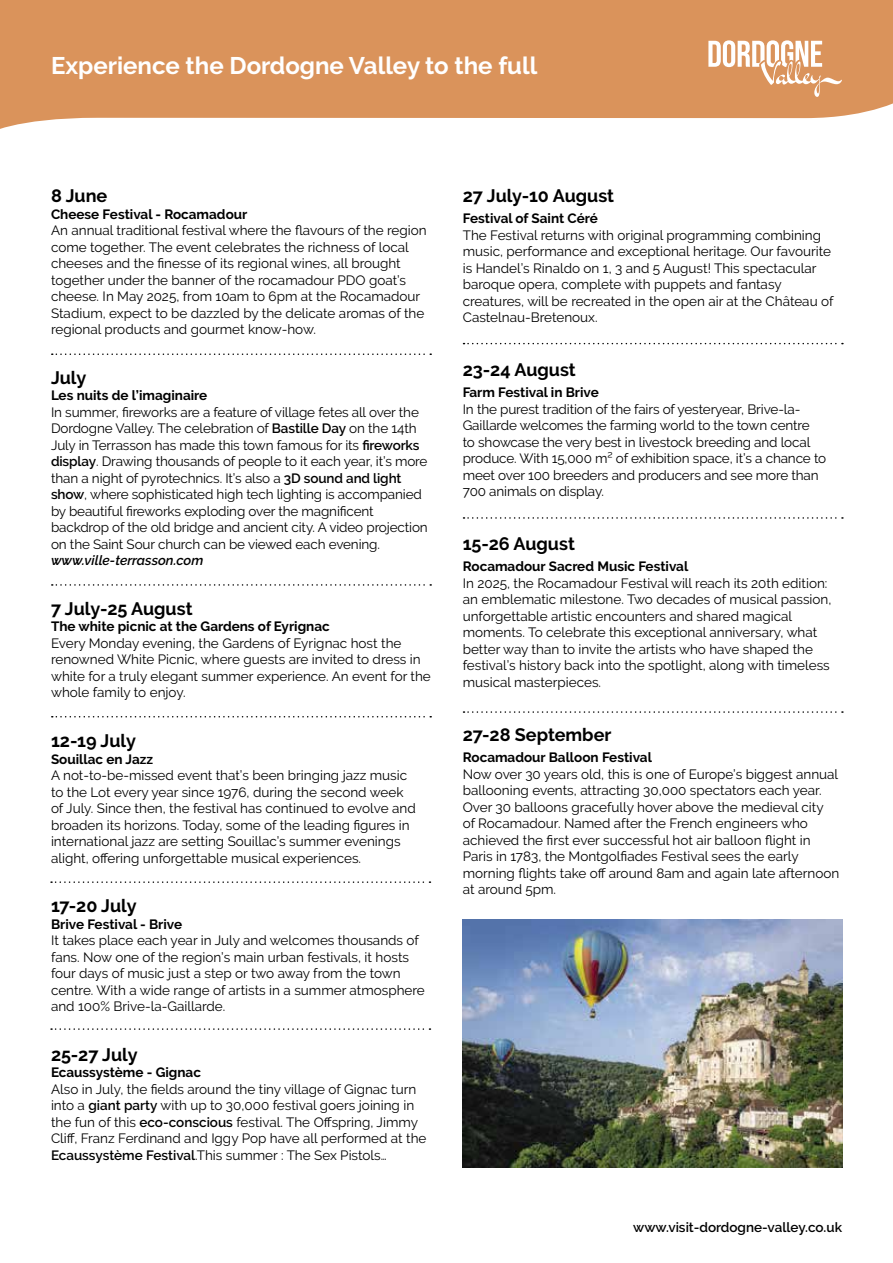
<style>
.page{position:relative;width:893px;height:1263px;background:#fff}
.page>*{position:absolute;margin:0;border:0;box-sizing:border-box;transform-origin:0 0}
.t1{font:700 24px "Raleway";color:#fff}
.t2{font:700 18px "Raleway";color:#000}
.t3{font:13.5px/16.5px "Raleway";color:#000}
.t4{font:700 13.5px "Raleway";color:#000}
.t5{font:600 13.5px "Raleway";color:#000}
.t6{font:italic 600 13.5px "Raleway";color:#000}
.s1{font-weight:600}
</style>
<div class="page">
<svg style="left:0;top:0;width:893px;height:129px;background:#dd9c6a"></svg>
<svg style="left:708px;top:40px;width:134px;height:57px"></svg>
<svg style="left:52px;top:353px;width:379px;height:2px"></svg>
<svg style="left:52px;top:584px;width:379px;height:2px"></svg>
<svg style="left:52px;top:716px;width:379px;height:1px"></svg>
<svg style="left:51px;top:881px;width:379px;height:2px"></svg>
<svg style="left:463px;top:343px;width:380px;height:1px"></svg>
<svg style="left:463px;top:517px;width:380px;height:2px"></svg>
<svg style="left:463px;top:711px;width:380px;height:2px"></svg>
<img style="left:463px;top:919px;width:380px;height:249px">
<svg style="left:51px;top:1028px;width:379px;height:2px"></svg>
<h1 class="t1" style="left:51px;top:51px;width:488px">Experience the Dordogne Valley to the full</h1>
<h2 class="t2" style="left:51px;top:186px;width:58px">8 June</h2>
<p class="t4" style="left:51px;top:206px;width:198px">Cheese Festival - Rocamadour</p>
<p class="t3" style="left:51px;top:222px;width:377px">An annual traditional festival where the flavours of the region come together. The event celebrates the richness of local cheeses and the finesse of its regional wines, all brought together under the banner of the rocamadour PDO goat’s cheese. In May 2025, from 10am to 6pm at the Rocamadour Stadium, expect to be dazzled by the delicate aromas of the regional products and gourmet know-how.</p>
<h2 class="t2" style="left:51px;top:367px;width:37px">July</h2>
<p class="t4" style="left:51px;top:388px;width:158px">Les nuits de l’imaginaire</p>
<p class="t3" style="left:51px;top:404px;width:378px">In summer, fireworks are a feature of village fetes all over the Dordogne Valley. The celebration of <span class="s1">Bastille Day</span> on the 14th July in Terrasson has made this town famous for its <span class="s1">fireworks display</span>. Drawing thousands of people to it each year, it’s more than a night of pyrotechnics. It’s also a <span class="s1">3D sound and light show</span>, where sophisticated high tech lighting is accompanied by beautiful fireworks exploding over the magnificent backdrop of the old bridge and ancient city. A video projection on the Saint Sour church can be viewed each evening.</p>
<p class="t6" style="left:51px;top:553px;width:154px">www.ville-terrasson.com</p>
<h2 class="t2" style="left:51px;top:598px;width:143px">7 July-25 August</h2>
<p class="t4" style="left:51px;top:619px;width:280px">The white picnic at the Gardens of Eyrignac</p>
<p class="t3" style="left:51px;top:635px;width:381px">Every Monday evening, the Gardens of Eyrignac host the renowned White Picnic, where guests are invited to dress in white for a truly elegant summer experience. An event for the whole family to enjoy.</p>
<h2 class="t2" style="left:51px;top:730px;width:86px">12-19 July</h2>
<p class="t4" style="left:51px;top:751px;width:104px">Souillac en Jazz</p>
<p class="t3" style="left:51px;top:767px;width:366px">A not-to-be-missed event that’s been bringing jazz music to the Lot every year since 1976, during the second week of July. Since then, the festival has continued to evolve and broaden its horizons. Today, some of the leading figures in international jazz are setting Souillac’s summer evenings alight, offering unforgettable musical experiences.</p>
<h2 class="t2" style="left:51px;top:895px;width:87px">17-20 July</h2>
<p class="t4" style="left:51px;top:916px;width:133px">Brive Festival - Brive</p>
<p class="t3" style="left:51px;top:932px;width:375px">It takes place each year in July and welcomes thousands of fans. Now one of the region’s main urban festivals, it hosts four days of music just a step or two away from the town centre. With a wide range of artists in a summer atmosphere and 100% Brive-la-Gaillarde.</p>
<h2 class="t2" style="left:51px;top:1044px;width:88px">25-27 July</h2>
<p class="t4" style="left:51px;top:1064px;width:151px">Ecaussystème - Gignac</p>
<p class="t3" style="left:51px;top:1080px;width:377px">Also in July, the fields around the tiny village of Gignac turn into a <span class="s1">giant party</span> with up to 30,000 festival goers joining in the fun of this <span class="s1">eco-conscious</span> festival. The Offspring, Jimmy Cliff, Franz Ferdinand and Iggy Pop have all performed at the <span class="s1">Ecaussystème Festival</span>.This summer : The Sex Pistols…</p>
<h2 class="t2" style="left:463px;top:186px;width:153px">27 July-10 August</h2>
<p class="t4" style="left:463px;top:211px;width:137px">Festival of Saint Céré</p>
<p class="t3" style="left:463px;top:227px;width:372px">The Festival returns with original programming combining music, performance and exceptional heritage. Our favourite is Handel’s Rinaldo on 1, 3 and 5 August! This spectacular baroque opera, complete with puppets and fantasy creatures, will be recreated in the open air at the Château of Castelnau-Bretenoux.</p>
<h2 class="t2" style="left:463px;top:360px;width:115px">23-24 August</h2>
<p class="t4" style="left:463px;top:385px;width:138px">Farm Festival in Brive</p>
<p class="t3" style="left:463px;top:401px;width:365px">In the purest tradition of the fairs of yesteryear, Brive-la-Gaillarde welcomes the farming world to the town centre<br>to showcase the very best in livestock breeding and local produce. With 15,000 m² of exhibition space, it’s a chance to meet over 100 breeders and producers and see more than 700 animals on display.</p>
<h2 class="t2" style="left:463px;top:534px;width:114px">15-26 August</h2>
<p class="t4" style="left:463px;top:559px;width:227px">Rocamadour Sacred Music Festival</p>
<p class="t3" style="left:463px;top:575px;width:370px">In 2025, the Rocamadour Festival will reach its 20th edition: an emblematic milestone. Two decades of musical passion, unforgettable artistic encounters and shared magical moments. To celebrate this exceptional anniversary, what better way than to invite the artists who have shaped the festival’s history back into the spotlight, along with timeless musical masterpieces.</p>
<h2 class="t2" style="left:463px;top:724px;width:150px">27-28 September</h2>
<p class="t4" style="left:463px;top:749px;width:191px">Rocamadour Balloon Festival</p>
<p class="t3" style="left:463px;top:765px;width:378px">Now over 30 years old, this is one of Europe’s biggest annual ballooning events, attracting 30,000 spectators each year.<br>Over 30 balloons gracefully hover above the medieval city of Rocamadour. Named after the French engineers who achieved the first ever successful hot air balloon flight in Paris in 1783, the Montgolfiades Festival sees the early morning flights take off around 8am and again late afternoon at around 5pm.</p>
<p class="t5" style="left:633px;top:1219px;width:210px">www.visit-dordogne-valley.co.uk</p>
</div>
